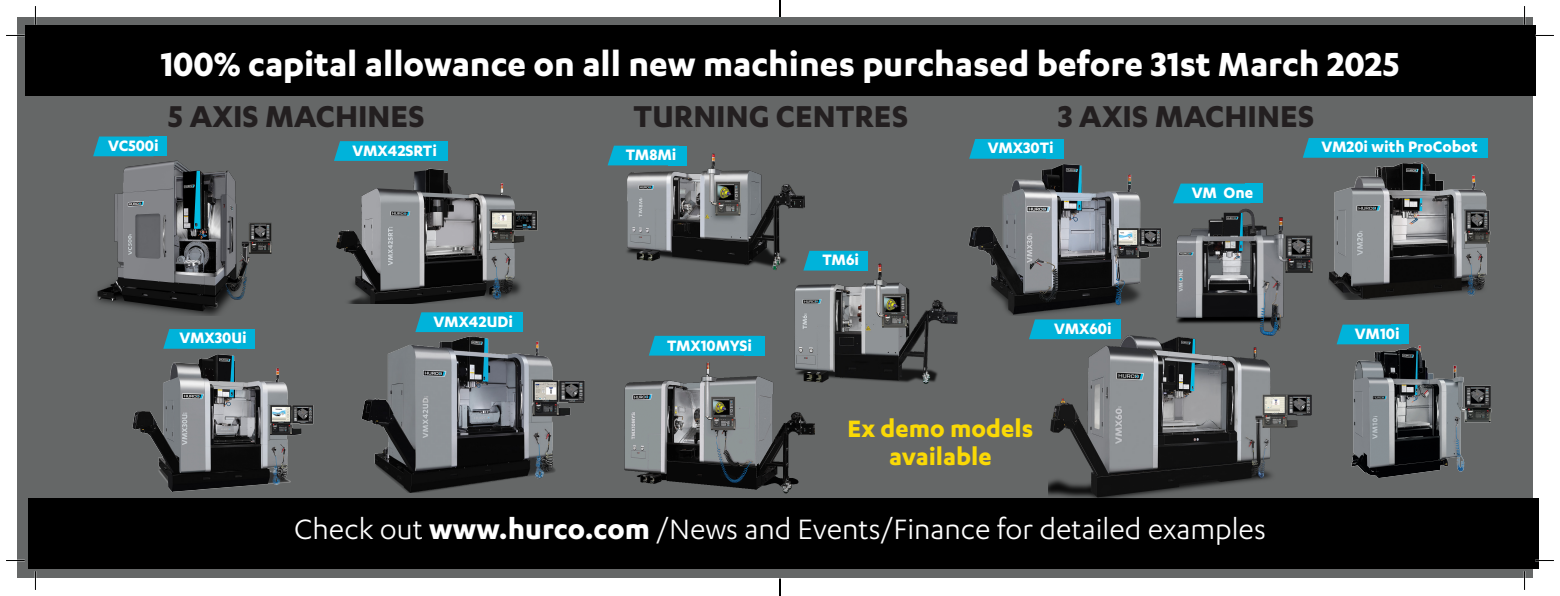
<style>
.page{position:relative;width:1560px;height:596px;background:#fff}
.page>*{position:absolute;margin:0;border:0;box-sizing:border-box;transform-origin:0 0}
.t1{font:700 38.75px "Karbon";color:#fff}
.t2{font:700 35px "Karbon";color:#231f20}
.t3{font:32.5px "Karbon";color:#fff}
.t4{font:700 27.5px/27.5px "Karbon";color:#fad906;text-align:center}
.t5{font:700 17.5px "Karbon";color:#fff}
.s1{font-weight:700}
</style>
<div class="page">
<div style="left:18px;top:18px;width:1514px;height:560px;background:#656767"></div>
<div style="left:25px;top:25px;width:1509px;height:71px;background:#000"></div>
<div style="left:28px;top:498px;width:1510px;height:71px;background:#000"></div>
<img style="left:336px;top:168px;width:202px;height:135px">
<svg style="left:334px;top:141px;width:96px;height:20px;background:#04afd4"></svg>
<div style="left:430px;top:141px;width:17px;height:20px;background:#00b3da"></div>
<img style="left:625px;top:151px;width:180px;height:119px">
<img style="left:624px;top:362px;width:191px;height:132px">
<img style="left:1176px;top:208px;width:137px;height:124px">
<img style="left:1048px;top:332px;width:264px;height:166px">
<svg style="left:607px;top:145px;width:61px;height:20px"></svg>
<div style="left:668px;top:145px;width:18px;height:20px;background:#00b3da"></div>
<svg style="left:649px;top:335px;width:112px;height:20px;background:#07add0"></svg>
<div style="left:743px;top:336px;width:21px;height:19px;background:#00b3da"></div>
<svg style="left:1173px;top:183px;width:71px;height:20px"></svg>
<div style="left:1244px;top:183px;width:18px;height:20px;background:#00b3da"></div>
<img style="left:1351px;top:345px;width:140px;height:133px">
<svg style="left:1336px;top:324px;width:55px;height:20px"></svg>
<div style="left:1391px;top:324px;width:17px;height:20px;background:#00b3da"></div>
<svg style="left:803px;top:251px;width:46px;height:11px"></svg>
<div style="left:849px;top:251px;width:18px;height:19px;background:#00b3da"></div>
<img style="left:968px;top:164px;width:193px;height:151px">
<img style="left:1328px;top:162px;width:162px;height:137px">
<svg style="left:969px;top:139px;width:76px;height:20px;background:#05aed3"></svg>
<div style="left:1303px;top:138px;width:166px;height:20px;background:#00b3da"></div>
<div style="left:1045px;top:139px;width:18px;height:20px;background:#00b3da"></div>
<div style="left:1469px;top:138px;width:17px;height:20px;background:#00b3da"></div>
<img style="left:361px;top:328px;width:224px;height:165px">
<svg style="left:415px;top:312px;width:90px;height:20px;background:#05aed3"></svg>
<div style="left:505px;top:312px;width:17px;height:20px;background:#00b3da"></div>
<img style="left:791px;top:262px;width:167px;height:123px">
<svg style="left:1029px;top:319px;width:73px;height:20px"></svg>
<div style="left:1102px;top:319px;width:18px;height:20px;background:#00b3da"></div>
<svg style="left:163px;top:329px;width:74px;height:19px"></svg>
<div style="left:237px;top:329px;width:17px;height:20px;background:#00b3da"></div>
<img style="left:132px;top:354px;width:182px;height:138px">
<svg style="left:93px;top:136px;width:56px;height:20px"></svg>
<div style="left:149px;top:136px;width:18px;height:20px;background:#00b3da"></div>
<img style="left:96px;top:160px;width:176px;height:155px">
<svg style="left:6px;top:35px;width:19px;height:1px"></svg>
<svg style="left:1534px;top:35px;width:19px;height:1px"></svg>
<svg style="left:6px;top:559px;width:19px;height:2px"></svg>
<svg style="left:1535px;top:559px;width:18px;height:2px"></svg>
<svg style="left:35px;top:6px;width:1px;height:19px"></svg>
<svg style="left:35px;top:571px;width:1px;height:18px"></svg>
<svg style="left:779px;top:0;width:1px;height:17px"></svg>
<svg style="left:779px;top:578px;width:1px;height:17px"></svg>
<h1 class="t1" style="left:160px;top:42px;width:1240px">100% capital allowance on all new machines purchased before 31st March 2025</h1>
<p class="t5" style="left:108px;top:135px;width:52px">VC500i</p>
<h2 class="t2" style="left:168px;top:97px;width:258px">5 AXIS MACHINES</h2>
<h2 class="t2" style="left:633px;top:96px;width:276px">TURNING CENTRES</h2>
<h2 class="t2" style="left:1057px;top:96px;width:258px">3 AXIS MACHINES</h2>
<p class="t5" style="left:626px;top:145px;width:52px">TM8Mi</p>
<p class="t5" style="left:987px;top:138px;width:67px">VMX30Ti</p>
<p class="t5" style="left:1321px;top:137px;width:158px">VM20i with ProCobot</p>
<p class="t5" style="left:352px;top:140px;width:86px">VMX42SRTi</p>
<p class="t5" style="left:1191px;top:183px;width:63px">VM One</p>
<p class="t5" style="left:179px;top:328px;width:69px">VMX30Ui</p>
<p class="t5" style="left:433px;top:311px;width:81px">VMX42UDi</p>
<p class="t5" style="left:667px;top:335px;width:87px">TMX10MYSi</p>
<p class="t5" style="left:822px;top:250px;width:38px">TM6i</p>
<p class="t5" style="left:1053px;top:318px;width:59px">VMX60i</p>
<p class="t5" style="left:1354px;top:323px;width:46px">VM10i</p>
<h3 class="t4" style="left:847px;top:414px;width:187px">Ex demo models available</h3>
<h3 class="t3" style="left:294px;top:511px;width:973px">Check out <span class="s1">www.hurco.com</span> /News and Events/Finance for detailed examples</h3>
</div>
